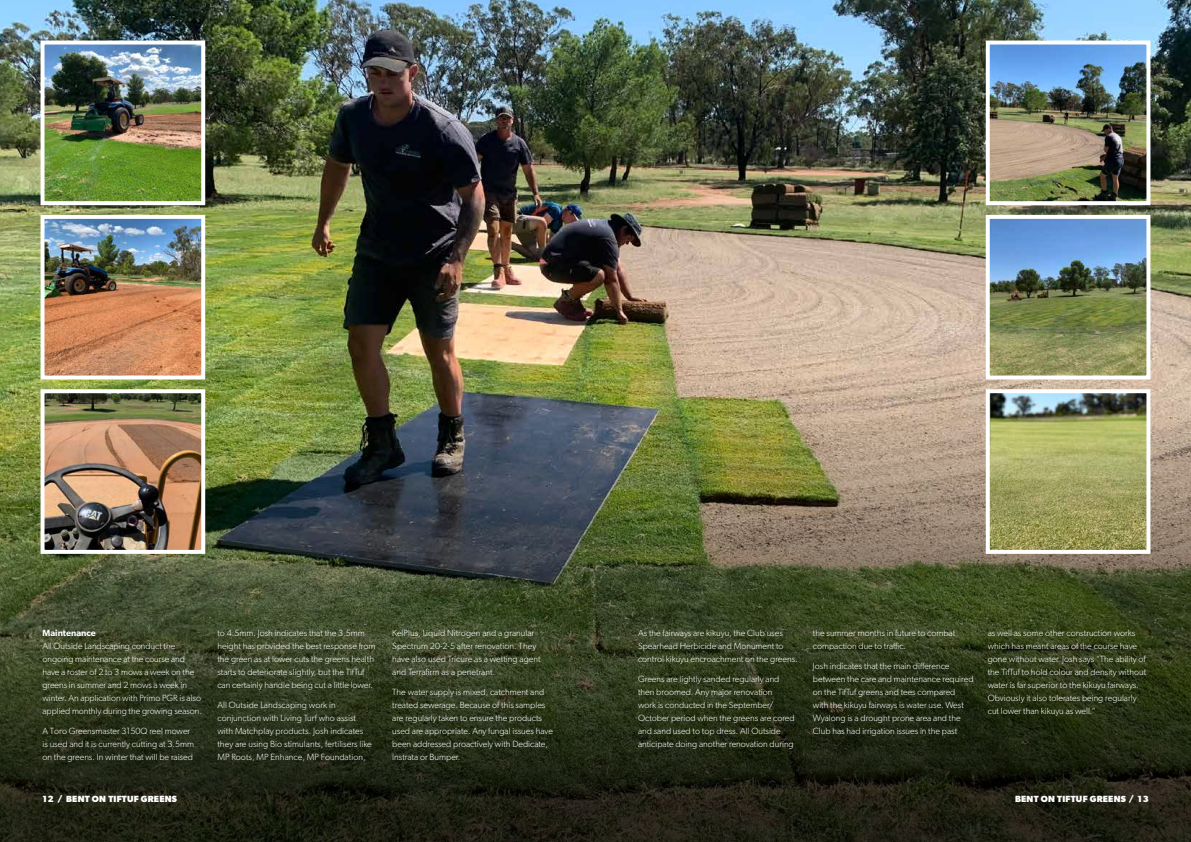
<style>
.page{position:relative;width:1191px;height:842px;background:#fff}
.page>*{position:absolute;margin:0;border:0;box-sizing:border-box;transform-origin:0 0}
.t1{font:300 9px/13px "Gibson";color:#fff}
.t2{font:700 9px "Gibson";letter-spacing:.025em;color:#fff}
.t3{font:600 9px "Gibson";color:#fff}
</style>
<div class="page">
<img style="left:0;top:0;width:1191px;height:842px">
<img style="left:46px;top:46px;width:154px;height:154px">
<div style="left:41px;top:41px;width:164px;height:164px;border:4px solid #fff"></div>
<img style="left:46px;top:220px;width:154px;height:154px">
<div style="left:41px;top:215px;width:164px;height:164px;border:4px solid #fff"></div>
<img style="left:46px;top:394px;width:154px;height:155px">
<div style="left:41px;top:389px;width:164px;height:165px;border:4px solid #fff"></div>
<img style="left:990px;top:46px;width:155px;height:154px">
<div style="left:985px;top:41px;width:165px;height:164px;border:4px solid #fff"></div>
<img style="left:990px;top:220px;width:155px;height:154px">
<div style="left:985px;top:215px;width:165px;height:164px;border:4px solid #fff"></div>
<img style="left:990px;top:394px;width:155px;height:155px">
<div style="left:985px;top:389px;width:165px;height:165px;border:4px solid #fff"></div>
<p class="t3" style="left:42px;top:627px;width:55px">Maintenance</p>
<p class="t1" style="left:42px;top:639px;width:161px">All Outside Landscaping conduct the ongoing maintenance at the course and have a roster of 2 to 3 mows a week on the greens in summer and 2 mows a week in winter. An application with Primo PGR is also applied monthly during the growing season.</p>
<p class="t1" style="left:42px;top:725px;width:153px">A Toro Greensmaster 3150Q reel mower is used and it is currently cutting at 3.5mm on the greens. In winter that will be raised</p>
<p class="t1" style="left:217px;top:626px;width:160px">to 4.5mm. Josh indicates that the 3.5mm height has provided the best response from the green as at lower cuts the greens health starts to deteriorate slightly, but the TifTuf can certainly handle being cut a little lower.</p>
<p class="t1" style="left:217px;top:699px;width:156px">All Outside Landscaping work in conjunction with Living Turf who assist with Matchplay products. Josh indicates they are using Bio stimulants, fertilisers like MP Roots, MP Enhance, MP Foundation,</p>
<p class="t1" style="left:392px;top:626px;width:150px">KelPlus, Liquid Nitrogen and a granular Spectrum 20-2-5 after renovation. They have also used Tricure as a wetting agent and Terrafirm as a penetrant.</p>
<p class="t1" style="left:392px;top:686px;width:162px">The water supply is mixed, catchment and treated sewerage. Because of this samples are regularly taken to ensure the products used are appropriate. Any fungal issues have been addressed proactively with Dedicate, Instrata or Bumper.</p>
<p class="t1" style="left:638px;top:626px;width:161px">As the fairways are kikuyu, the Club uses<br>Spearhead Herbicide and Monument to control kikuyu encroachment on the greens.</p>
<p class="t1" style="left:638px;top:673px;width:158px">Greens are lightly sanded regularly and then broomed. Any major renovation<br>work is conducted in the September/ October period when the greens are cored and sand used to top dress. All Outside anticipate doing another renovation during</p>
<p class="t1" style="left:813px;top:626px;width:144px">the summer months in future to combat compaction due to traffic.</p>
<p class="t1" style="left:813px;top:660px;width:162px">Josh indicates that the main difference between the care and maintenance required on the TifTuf greens and tees compared<br>with the kikuyu fairways is water use. West Wyalong is a drought prone area and the Club has had irrigation issues in the past</p>
<p class="t1" style="left:987px;top:626px;width:160px">as well as some other construction works which has meant areas of the course have gone without water. Josh says “The ability of the TifTuf to hold colour and density without water is far superior to the kikuyu fairways.<br>Obviously it also tolerates being regularly cut lower than kikuyu as well.”</p>
<p class="t2" style="left:43px;top:793px;width:136px">12 / BENT ON TIFTUF GREENS</p>
<p class="t2" style="left:1015px;top:793px;width:135px">BENT ON TIFTUF GREENS / 13</p>
</div>
